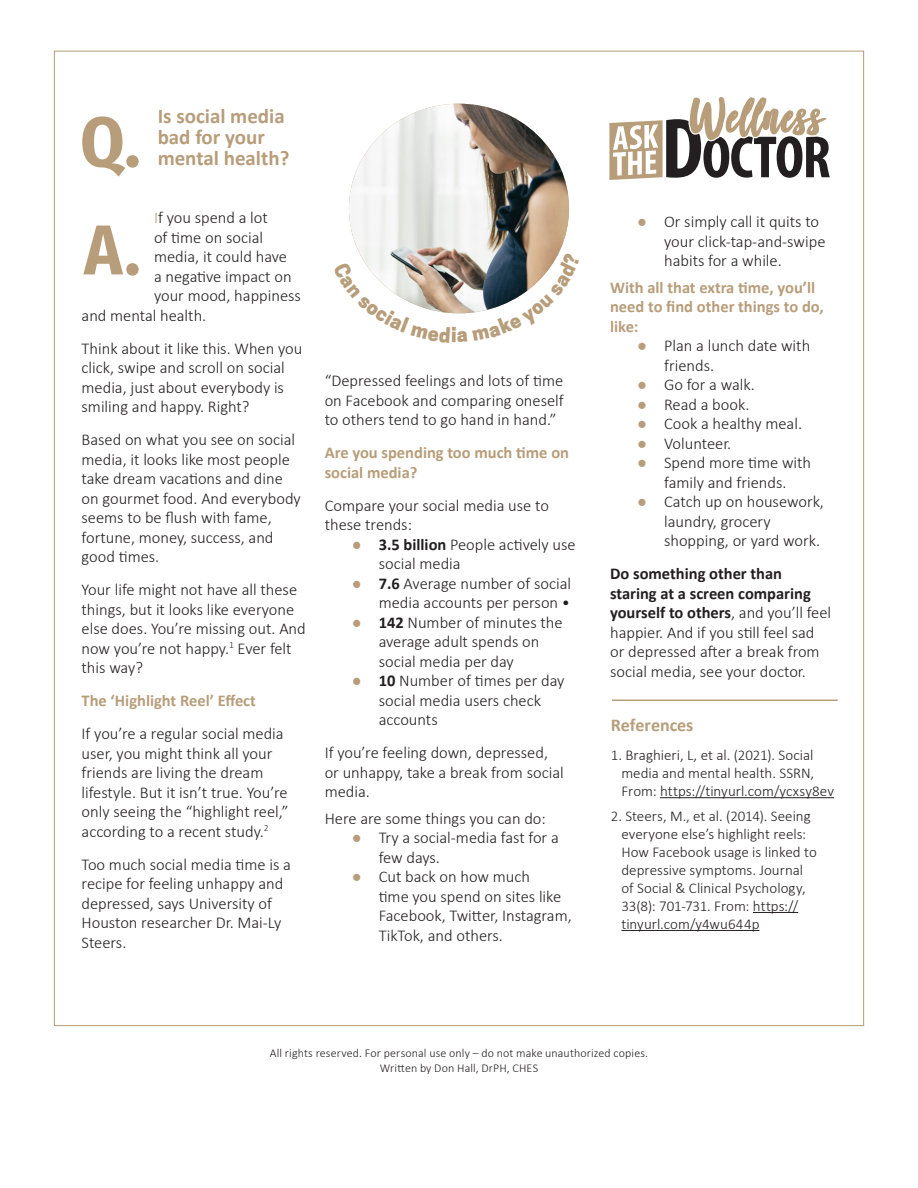
<style>
.page{position:relative;width:918px;height:1188px;background:#fff}
.page>*{position:absolute;margin:0;border:0;box-sizing:border-box;transform-origin:0 0}
.t1{font:700 70.5px "Fira Sans Condensed";color:#b79d7a}
.t2{font:700 21px/21px "Calibri";color:#b79d7a}
.Red_Subheading{font:700 18px "Calibri";color:#b79d7a}
.t3{font:300 16.5px/19.5px "Calibri";color:#231f20}
.t4{font:700 16.5px/19.5px "Calibri";color:#b79d7a}
.t5{font:300 15px/18px "Calibri";color:#231f20}
.t6{font:300 12px "Calibri";letter-spacing:.01em;color:#231f20}
.s1{color:#b79d7a}
.s2{font-weight:700;color:#b79d7a}
.s3{font-weight:700}
</style>
<div class="page">
<img style="left:349px;top:104px;width:220px;height:149px">
<svg style="left:609px;top:50px;width:221px;height:130px"></svg>
<hr style="left:612px;top:700px;width:226px;height:1px;background:#b79d7a">
<hr style="left:660px;top:797px;width:174px;height:1px;background:#231f20">
<hr style="left:753px;top:912px;width:45px;height:1px;background:#231f20">
<hr style="left:621px;top:930px;width:139px;height:1px;background:#231f20">
<svg style="left:359px;top:253px;width:200px;height:61px"></svg>
<p class="t1" style="left:80px;top:83px;width:62px">Q.</p>
<p class="t2" style="left:158px;top:105px;width:133px">Is social media bad for your mental health?</p>
<p class="t3" style="left:154px;top:208px;width:115px"><span class="s1">I</span>f you spend a lot</p>
<p class="t3" style="left:154px;top:227px;width:111px">of time on social</p>
<p class="t3" style="left:154px;top:247px;width:135px">media, it could have</p>
<p class="t3" style="left:154px;top:266px;width:139px">a negative impact on</p>
<p class="t3" style="left:154px;top:286px;width:148px">your mood, happiness</p>
<p class="t3" style="left:82px;top:305px;width:126px">and mental health.</p>
<p class="t3" style="left:82px;top:338px;width:222px">Think about it like this. When you click, swipe and scroll on social media, just about everybody is smiling and happy. Right?</p>
<p class="t3" style="left:82px;top:430px;width:221px">Based on what you see on social media, it looks like most people take dream vacations and dine on gourmet food. And everybody seems to be flush with fame, fortune, money, success, and good times.</p>
<p class="t3" style="left:82px;top:580px;width:226px">Your life might not have all these things, but it looks like everyone else does. You’re missing out. And now you’re not happy.<sup>1</sup> Ever felt this way?</p>
<p class="t4" style="left:82px;top:691px;width:176px">The ‘Highlight Reel’ Effect</p>
<p class="t3" style="left:82px;top:724px;width:208px">If you’re a regular social media user, you might think all your friends are living the dream lifestyle. But it isn’t true. You’re only seeing the “highlight reel,” according to a recent study.<sup>2</sup></p>
<p class="t3" style="left:82px;top:854px;width:211px">Too much social media time is a recipe for feeling unhappy and depressed, says University of<br>Houston researcher Dr. Mai-Ly<br>Steers.</p>
<p class="t1" style="left:84px;top:191px;width:58px">A.</p>
<p class="t3" style="left:325px;top:371px;width:241px;text-align:justify">“Depressed feelings and lots of time on Facebook and comparing oneself to others tend to go hand in hand.”</p>
<p class="t4" style="left:325px;top:443px;width:246px">Are you spending too much time on social media?</p>
<p class="t3" style="left:325px;top:495px;width:226px">Compare your social media use to these trends:</p>
<p class="t3" style="left:379px;top:534px;width:198px;text-indent:-27px"><span class="s2">●</span> <span class="s3">3.5 billion</span> People actively use social media</p>
<p class="t3" style="left:352px;top:573px;width:221px;text-align:right"><span class="s2">●</span> <span class="s3">7.6</span> Average number of social media accounts per person •</p>
<p class="t3" style="left:379px;top:612px;width:185px;text-indent:-27px"><span class="s2">●</span> <span class="s3">142</span> Number of minutes the average adult spends on social media per day</p>
<p class="t3" style="left:379px;top:671px;width:187px;text-indent:-27px"><span class="s2">●</span> <span class="s3">10</span> Number of times per day social media users check accounts</p>
<p class="t3" style="left:325px;top:743px;width:241px">If you’re feeling down, depressed, or unhappy, take a break from social media.</p>
<p class="t3" style="left:325px;top:808px;width:223px">Here are some things you can do:</p>
<p class="t3" style="left:379px;top:828px;width:182px;text-indent:-27px"><span class="s1">●</span> Try a social-media fast for a few days.</p>
<p class="t3" style="left:379px;top:867px;width:195px;text-indent:-27px"><span class="s1">●</span> Cut back on how much<br>time you spend on sites like<br>Facebook, Twitter, Instagram,<br>TikTok, and others.</p>
<p class="t3" style="left:664px;top:212px;width:163px;text-indent:-27px"><span class="s1">●</span> Or simply call it quits to your click-tap-and-swipe habits for a while.</p>
<p class="t4" style="left:610px;top:277px;width:215px">With all that extra time, you’ll need to find other things to do, like:</p>
<p class="t3" style="left:664px;top:336px;width:148px;text-indent:-27px"><span class="s1">●</span> Plan a lunch date with friends.</p>
<p class="t3" style="left:637px;top:375px;width:119px"><span class="s1">●</span> Go for a walk.</p>
<p class="t3" style="left:637px;top:394px;width:114px"><span class="s1">●</span> Read a book.</p>
<p class="t3" style="left:637px;top:414px;width:167px"><span class="s1">●</span> Cook a healthy meal.</p>
<p class="t3" style="left:637px;top:433px;width:96px"><span class="s1">●</span> Volunteer.</p>
<p class="t3" style="left:637px;top:453px;width:176px;text-align:center"><span class="s1">●</span> Spend more time with family and friends.</p>
<p class="t3" style="left:664px;top:492px;width:161px;text-indent:-27px"><span class="s1">●</span> Catch up on housework, laundry, grocery shopping, or yard work.</p>
<p class="t3" style="left:610px;top:564px;width:223px"><span class="s3">Do something other than staring at a screen comparing yourself to others</span>, and you’ll feel happier. And if you still feel sad or depressed after a break from social media, see your doctor.</p>
<p class="Red_Subheading" style="left:611px;top:712px;width:84px">References</p>
<p class="t5" style="left:621px;top:746px;width:214px;text-indent:-10px">1. Braghieri, L, et al. (2021). Social media and mental health. SSRN,<br>From: https://tinyurl.com/ycxsy8ev</p>
<p class="t5" style="left:621px;top:806px;width:197px;text-indent:-10px">2. Steers, M., et al. (2014). Seeing everyone else’s highlight reels:<br>How Facebook usage is linked to depressive symptoms. Journal of Social &amp; Clinical Psychology,<br>33(8): 701-731. From: https:// tinyurl.com/y4wu644p</p>
<p class="t6" style="left:270px;top:1045px;width:380px">All rights reserved. For personal use only – do not make unauthorized copies.</p>
<p class="t6" style="left:380px;top:1060px;width:160px">Written by Don Hall, DrPH, CHES</p>
</div>
